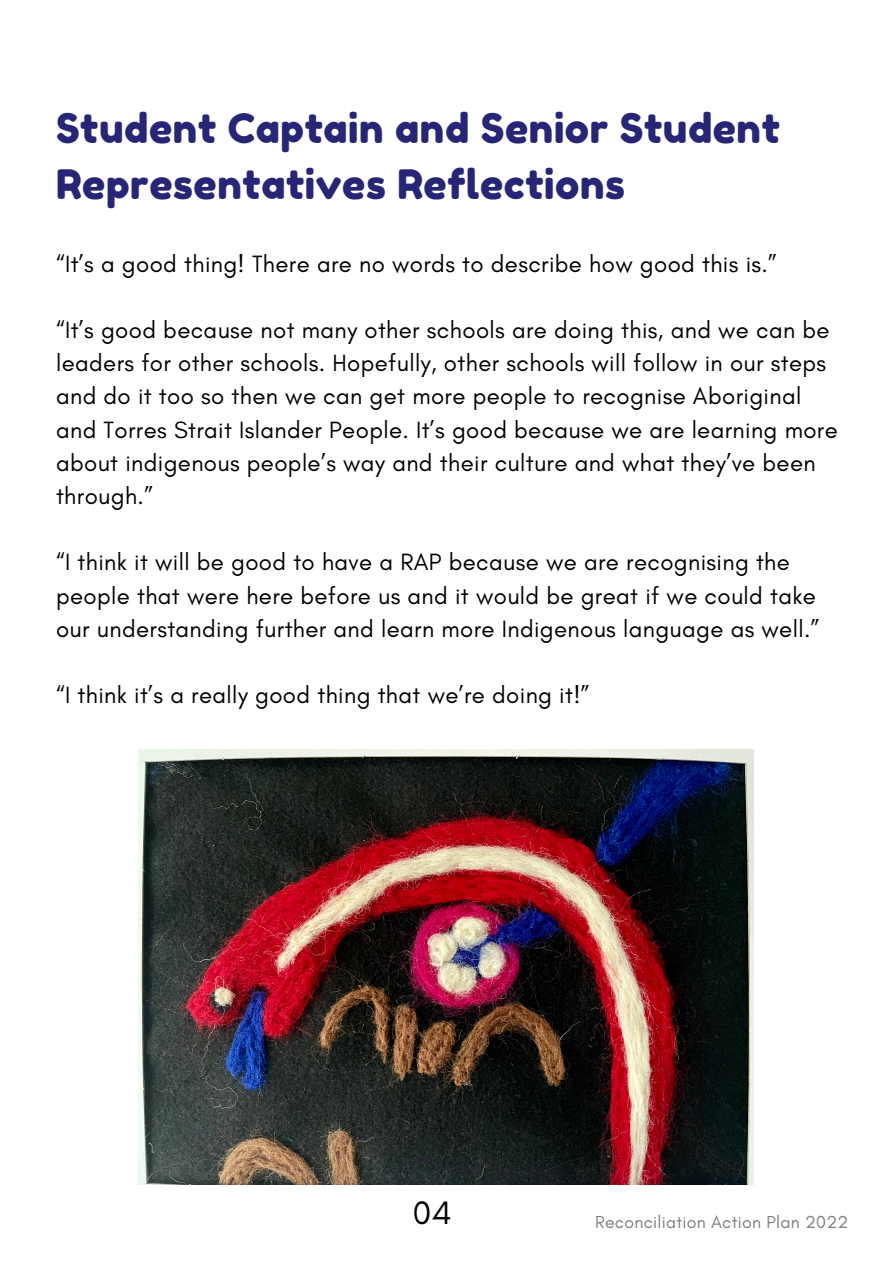
<style>
.page{position:relative;width:893px;height:1263px;background:#fff}
.page>*{position:absolute;margin:0;border:0;box-sizing:border-box;transform-origin:0 0}
.t1{font:40.5px/56.2px "Fredoka One";letter-spacing:.015em;color:#272676}
.t2{font:33px "Glacial Indifference";color:#000}
.t3{font:24px/33.2px "Glacial Indifference";letter-spacing:.015em;color:#000}
.t4{font:17.7px "Glacial Indifference";letter-spacing:.015em;color:#7f7d7d}
</style>
<div class="page">
<img style="left:139px;top:750px;width:614px;height:434px">
<h1 class="t1" style="left:56px;top:100px;width:725px">Student Captain and Senior Student<br>Representatives Reflections</h1>
<p class="t3" style="left:56px;top:247px;width:722px">“It’s a good thing! There are no words to describe how good this is.”</p>
<p class="t3" style="left:56px;top:313px;width:783px">“It’s good because not many other schools are doing this, and we can be leaders for other schools. Hopefully, other schools will follow in our steps and do it too so then we can get more people to recognise Aboriginal and Torres Strait Islander People. It’s good because we are learning more about indigenous people’s way and their culture and what they’ve been through.”</p>
<p class="t3" style="left:56px;top:545px;width:765px">“I think it will be good to have a RAP because we are recognising the people that were here before us and it would be great if we could take our understanding further and learn more Indigenous language as well.”</p>
<p class="t3" style="left:56px;top:678px;width:535px">“I think it’s a really good thing that we’re doing it!”</p>
<h2 class="t2" style="left:413px;top:1192px;width:40px">04</h2>
<p class="t4" style="left:595px;top:1211px;width:255px">Reconciliation Action Plan 2022</p>
</div>
